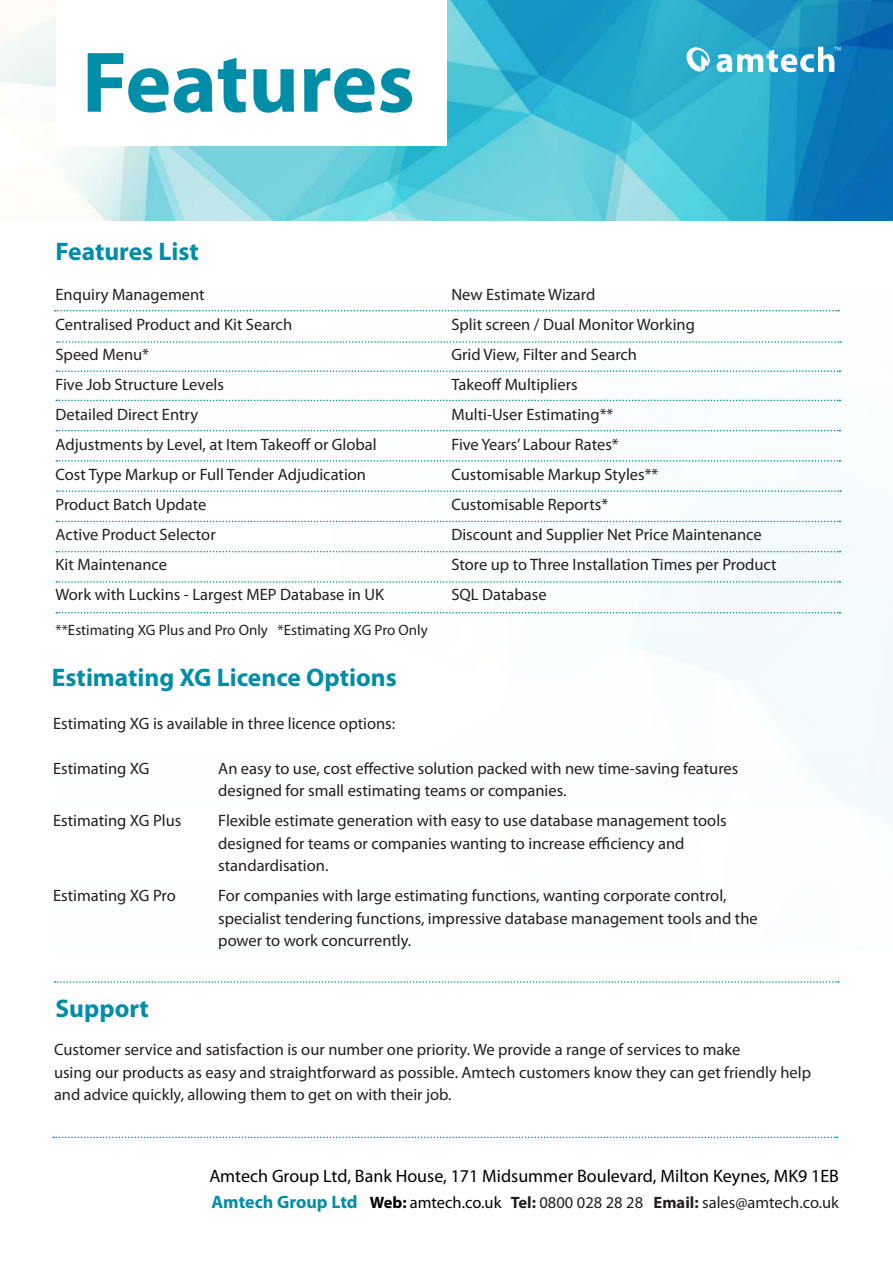
<style>
.page{position:relative;width:893px;height:1263px;background:#fff}
.page>*{position:absolute;margin:0;border:0;box-sizing:border-box;transform-origin:0 0}
.t1{font:700 86.85px "Myriad Pro";color:#008da8}
.t2{font:700 25.5px "Myriad Pro";color:#008da8}
.t3{font:18px "Myriad Pro";color:#000}
.t4{font:16.5px/22.5px "Myriad Pro";color:#231f20}
.t5{font:15px "Myriad Pro";color:#231f20}
.s1{font-weight:700;font-size:18px;color:#008da8}
.s2{font-weight:700;color:#000}
.s3{color:#000}
.s4{font-weight:700}
</style>
<div class="page">
<img style="left:0;top:0;width:893px;height:221px">
<svg style="left:55px;top:981px;width:784px;height:2px"></svg>
<svg style="left:53px;top:1136px;width:784px;height:2px"></svg>
<div style="left:56px;top:0;width:390px;height:145px;background:#fff"></div>
<svg style="left:55px;top:310px;width:784px;height:1px"></svg>
<svg style="left:57px;top:341px;width:784px;height:2px"></svg>
<svg style="left:56px;top:370px;width:784px;height:2px"></svg>
<svg style="left:56px;top:400px;width:784px;height:1px"></svg>
<svg style="left:56px;top:430px;width:784px;height:1px"></svg>
<svg style="left:56px;top:460px;width:784px;height:2px"></svg>
<svg style="left:57px;top:490px;width:784px;height:2px"></svg>
<svg style="left:56px;top:521px;width:784px;height:1px"></svg>
<svg style="left:56px;top:551px;width:784px;height:1px"></svg>
<svg style="left:56px;top:581px;width:784px;height:2px"></svg>
<svg style="left:56px;top:612px;width:784px;height:1px"></svg>
<svg style="left:686px;top:47px;width:24px;height:25px"></svg>
<svg style="left:717px;top:47px;width:124px;height:25px"></svg>
<p class="t1" style="left:82px;top:26px;width:335px">Features</p>
<p class="t2" style="left:56px;top:235px;width:145px">Features List</p>
<p class="t4" style="left:56px;top:283px;width:151px">Enquiry Management</p>
<p class="t4" style="left:56px;top:313px;width:238px">Centralised Product and Kit Search</p>
<p class="t4" style="left:56px;top:343px;width:95px">Speed Menu*</p>
<p class="t4" style="left:56px;top:373px;width:170px">Five Job Structure Levels</p>
<p class="t4" style="left:56px;top:403px;width:144px">Detailed Direct Entry</p>
<p class="t4" style="left:56px;top:433px;width:323px">Adjustments by Level, at Item Takeoff or Global</p>
<p class="t4" style="left:56px;top:463px;width:312px">Cost Type Markup or Full Tender Adjudication</p>
<p class="t4" style="left:56px;top:493px;width:152px">Product Batch Update</p>
<p class="t4" style="left:56px;top:523px;width:162px">Active Product Selector</p>
<p class="t4" style="left:56px;top:553px;width:113px">Kit Maintenance</p>
<p class="t4" style="left:56px;top:583px;width:330px">Work with Luckins - Largest MEP Database in UK</p>
<p class="t5" style="left:56px;top:621px;width:374px">**Estimating XG Plus and Pro Only *Estimating XG Pro Only</p>
<p class="t2" style="left:52px;top:661px;width:347px">Estimating XG Licence Options</p>
<p class="t4" style="left:451px;top:283px;width:146px">New Estimate Wizard</p>
<p class="t4" style="left:451px;top:313px;width:245px">Split screen / Dual Monitor Working</p>
<p class="t4" style="left:451px;top:343px;width:187px">Grid View, Filter and Search</p>
<p class="t4" style="left:451px;top:373px;width:128px">Takeoff Multipliers</p>
<p class="t4" style="left:451px;top:403px;width:163px">Multi-User Estimating**</p>
<p class="t4" style="left:451px;top:433px;width:169px">Five Years’ Labour Rates*</p>
<p class="t4" style="left:451px;top:463px;width:208px">Customisable Markup Styles**</p>
<p class="t4" style="left:451px;top:493px;width:158px">Customisable Reports*</p>
<p class="t4" style="left:451px;top:523px;width:312px">Discount and Supplier Net Price Maintenance</p>
<p class="t4" style="left:451px;top:553px;width:327px">Store up to Three Installation Times per Product</p>
<p class="t4" style="left:451px;top:583px;width:97px">SQL Database</p>
<p class="t4" style="left:53px;top:712px;width:344px">Estimating XG is available in three licence options:</p>
<p class="t4" style="left:53px;top:757px;width:98px">Estimating XG</p>
<p class="t4" style="left:53px;top:809px;width:130px">Estimating XG Plus</p>
<p class="t4" style="left:218px;top:757px;width:522px">An easy to use, cost effective solution packed with new time-saving features</p>
<p class="t4" style="left:218px;top:779px;width:350px">designed for small estimating teams or companies.</p>
<p class="t4" style="left:218px;top:809px;width:510px">Flexible estimate generation with easy to use database management tools</p>
<p class="t4" style="left:218px;top:832px;width:468px">designed for teams or companies wanting to increase efficiency and</p>
<p class="t4" style="left:218px;top:854px;width:112px">standardisation.</p>
<p class="t4" style="left:218px;top:884px;width:510px">For companies with large estimating functions, wanting corporate control,</p>
<p class="t4" style="left:218px;top:907px;width:541px">specialist tendering functions, impressive database management tools and the</p>
<p class="t4" style="left:218px;top:929px;width:195px">power to work concurrently.</p>
<p class="t4" style="left:53px;top:884px;width:124px">Estimating XG Pro</p>
<p class="t2" style="left:56px;top:992px;width:95px">Support</p>
<p class="t4" style="left:54px;top:1038px;width:688px">Customer service and satisfaction is our number one priority. We provide a range of services to make</p>
<p class="t4" style="left:54px;top:1061px;width:758px">using our products as easy and straightforward as possible. Amtech customers know they can get friendly help and advice quickly, allowing them to get on with their job.</p>
<p class="t3" style="left:209px;top:1164px;width:631px">Amtech Group Ltd, Bank House, 171 Midsummer Boulevard, Milton Keynes, MK9 1EB</p>
<p class="t4" style="left:212px;top:1190px;width:629px"><span class="s1">Amtech Group Ltd</span> <span class="s2">Web:</span> <span class="s3">amtech.co.uk</span> <span class="s4">Tel:</span> 0800 028 28 28 <span class="s4">Email:</span> sales@amtech.co.uk</p>
</div>
